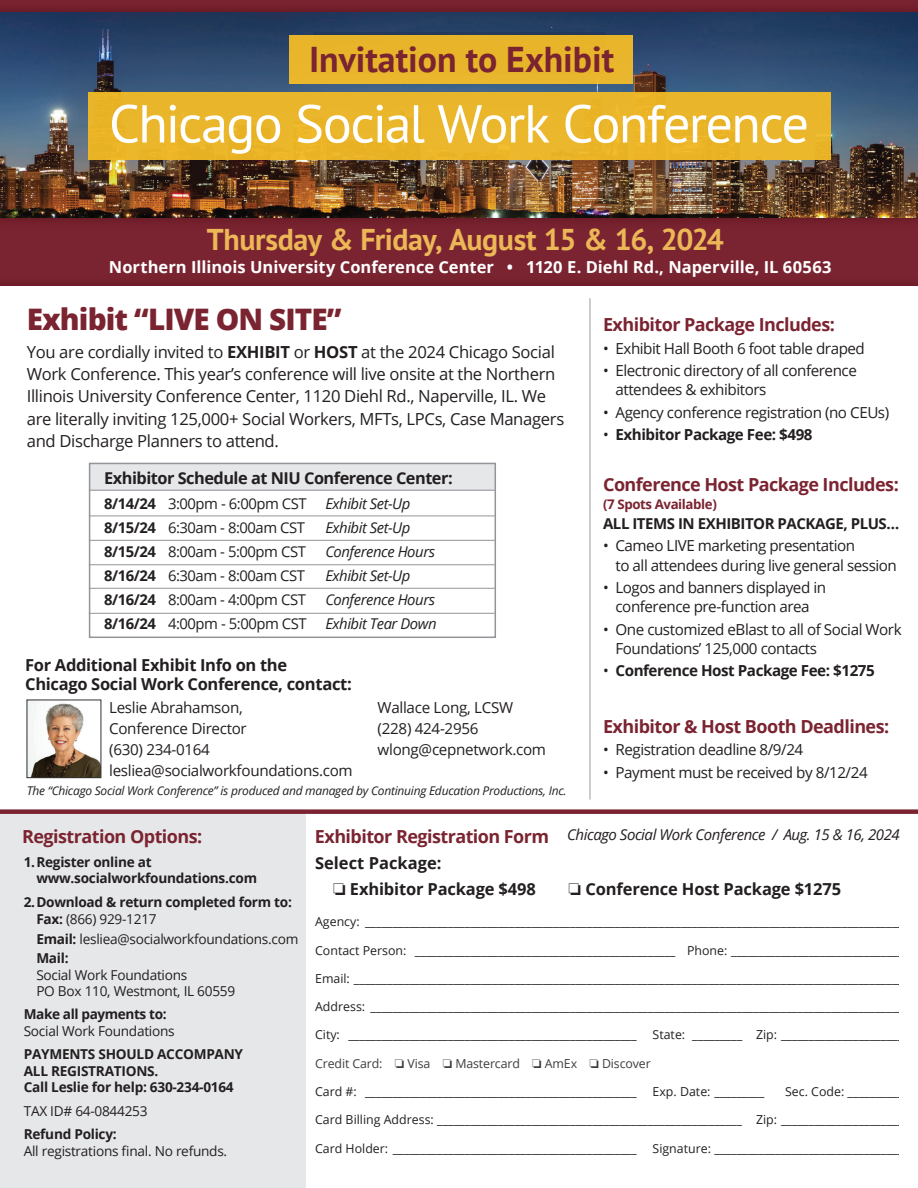
<style>
.page{position:relative;width:918px;height:1188px;background:#fff}
.page>*{position:absolute;margin:0;border:0;box-sizing:border-box;transform-origin:0 0}
.t1{font:53.25px "PT Sans";letter-spacing:-.035em;color:#fff}
.t2{font:700 35.85px "PT Sans";color:#7b2431}
.t3{font:700 30px "PT Sans";letter-spacing:-.015em;color:#ecb757}
.t4{font:800 29.7px "Open Sans";letter-spacing:-.03em;color:#7b2431}
.t5{font:700 18px "Open Sans";letter-spacing:-.03em;color:#7b2431}
.t6{font:16.65px/22.2px "Open Sans";letter-spacing:-.02em;color:#231f20}
.t7{font:700 16.5px/19.5px "Open Sans";letter-spacing:-.02em;color:#231f20}
.t8{font:700 16.5px "Open Sans";color:#fff}
.t9{font:700 16.5px "Open Sans";color:#231f20}
.t10{font:700 16.35px "Open Sans";letter-spacing:-.03em;color:#231f20}
.t11{font:15.15px/19.5px "Open Sans";letter-spacing:-.03em;color:#231f20}
.t12{font:700 15.15px "Open Sans";letter-spacing:-.03em;color:#231f20}
.t13{font:italic 15px "Open Sans";letter-spacing:-.03em;color:#231f20}
.t14{font:700 15px "Open Sans";letter-spacing:-.03em;color:#231f20}
.t15{font:14.85px "Open Sans";letter-spacing:-.03em;color:#231f20}
.t16{font:italic 14.85px "Open Sans";letter-spacing:-.03em;color:#231f20}
.t17{font:700 13.65px/16.4px "Open Sans";letter-spacing:-.02em;color:#231f20}
.t18{font:13.65px/19.4px "Open Sans";letter-spacing:-.02em;color:#231f20}
.t19{font:700 13.35px "Open Sans";letter-spacing:-.03em;color:#7b2431}
.t20{font:12.3px "Open Sans";color:#231f20}
.t21{font:12.3px "Open Sans";letter-spacing:-.01em;color:#3e3e3f}
.t22{font:italic 12px "Open Sans";letter-spacing:-.02em;color:#231f20}
.s1{font-weight:700}
.s2{font-size:16.65px}
.s3{font-weight:400}
.s4{font-weight:700;font-style:normal;font-size:18px;color:#7b2431}
</style>
<div class="page">
<img style="left:0;top:14px;width:918px;height:197px">
<div style="left:0;top:211px;width:918px;height:78px;background:#780031;opacity:.5"></div>
<div style="left:0;top:0;width:918px;height:14px;background:#780031;opacity:.5"></div>
<div style="left:313px;top:32px;width:292px;height:42px;background:linear-gradient(to right,#25395c,#23395c)"></div>
<div style="left:289px;top:36px;width:343px;height:48px;background:#e8b42a"></div>
<div style="left:88px;top:92px;width:742px;height:68px;background:#eab62b"></div>
<div style="left:0;top:812px;width:306px;height:376px;background:#e6e7e9"></div>
<div style="left:0;top:809px;width:918px;height:5px;background:#7b2431"></div>
<hr style="left:589px;top:298px;width:2px;height:502px;background:#bcbdc0">
<img style="left:29px;top:702px;width:70px;height:74px">
<div style="left:27px;top:700px;width:74px;height:78px;border:1px solid #313232"></div>
<div style="left:90px;top:465px;width:406px;height:26px;background:#e6e7e9"></div>
<div style="left:89px;top:463px;width:407px;height:175px;border:2px solid #939598"></div>
<hr style="left:89px;top:516px;width:406px;height:1px;background:#939598">
<hr style="left:89px;top:540px;width:406px;height:1px;background:#939598">
<hr style="left:89px;top:564px;width:406px;height:1px;background:#939598">
<hr style="left:89px;top:588px;width:406px;height:1px;background:#939598">
<hr style="left:89px;top:613px;width:406px;height:1px;background:#939598">
<hr style="left:89px;top:490px;width:406px;height:1px;background:#939598">
<h2 class="t2" style="left:309px;top:36px;width:307px">Invitation to Exhibit</h2>
<h1 class="t1" style="left:109px;top:90px;width:702px">Chicago Social Work Conference</h1>
<h3 class="t3" style="left:207px;top:219px;width:519px">Thursday &amp; Friday, August 15 &amp; 16, 2024</h3>
<h3 class="t8" style="left:109px;top:256px;width:724px">Northern Illinois University Conference Center • 1120 E. Diehl Rd., Naperville, IL 60563</h3>
<h3 class="t4" style="left:27px;top:296px;width:316px">Exhibit “LIVE ON SITE”</h3>
<p class="t6" style="left:27px;top:340px;width:539px">You are cordially invited to <span class="s1">EXHIBIT</span> or <span class="s1">HOST</span> at the 2024 Chicago Social Work Conference. This year’s conference will live onsite at the Northern Illinois University Conference Center, 1120 Diehl Rd., Naperville, IL. We are literally inviting 125,000+ Social Workers, MFTs, LPCs, Case Managers and Discharge Planners to attend.</p>
<h3 class="t10" style="left:104px;top:467px;width:350px">Exhibitor Schedule at NIU Conference Center:</h3>
<p class="t15" style="left:104px;top:493px;width:204px"><span class="s1">8/14/24</span> 3:00pm - 6:00pm CST</p>
<p class="t16" style="left:325px;top:493px;width:87px">Exhibit Set-Up</p>
<p class="t15" style="left:104px;top:517px;width:202px"><span class="s1">8/15/24</span> 6:30am - 8:00am CST</p>
<p class="t16" style="left:325px;top:517px;width:87px">Exhibit Set-Up</p>
<p class="t15" style="left:104px;top:541px;width:203px"><span class="s1">8/15/24</span> 8:00am - 5:00pm CST</p>
<p class="t16" style="left:325px;top:541px;width:111px">Conference Hours</p>
<p class="t15" style="left:104px;top:565px;width:202px"><span class="s1">8/16/24</span> 6:30am - 8:00am CST</p>
<p class="t16" style="left:325px;top:565px;width:87px">Exhibit Set-Up</p>
<p class="t15" style="left:104px;top:589px;width:203px"><span class="s1">8/16/24</span> 8:00am - 4:00pm CST</p>
<p class="t16" style="left:325px;top:589px;width:111px">Conference Hours</p>
<p class="t15" style="left:104px;top:613px;width:204px"><span class="s1">8/16/24</span> 4:00pm - 5:00pm CST</p>
<p class="t16" style="left:325px;top:613px;width:113px">Exhibit Tear Down</p>
<h3 class="t7" style="left:25px;top:655px;width:328px">For Additional Exhibit Info on the<br>Chicago Social Work Conference, <span class="s2">contact:</span></h3>
<p class="t11" style="left:109px;top:697px;width:135px">Leslie Abrahamson,</p>
<p class="t11" style="left:378px;top:697px;width:137px">Wallace Long, LCSW</p>
<p class="t11" style="left:109px;top:718px;width:139px">Conference Director</p>
<p class="t11" style="left:378px;top:718px;width:102px">(228) 424-2956</p>
<p class="t11" style="left:109px;top:739px;width:102px">(630) 234-0164</p>
<p class="t11" style="left:378px;top:739px;width:170px">wlong@cepnetwork.com</p>
<p class="t11" style="left:109px;top:760px;width:245px">lesliea@socialworkfoundations.com</p>
<p class="t22" style="left:27px;top:782px;width:541px">The “Chicago Social Work Conference” is produced and managed by Continuing Education Productions, Inc.</p>
<h3 class="t5" style="left:603px;top:312px;width:233px">Exhibitor Package Includes:</h3>
<p class="t11" style="left:603px;top:338px;width:263px">• Exhibit Hall Booth 6 foot table draped</p>
<p class="t11" style="left:616px;top:360px;width:243px;text-indent:-12px">• Electronic directory of all conference attendees &amp; exhibitors</p>
<p class="t11" style="left:603px;top:402px;width:288px">• Agency conference registration (no CEUs)</p>
<p class="t12" style="left:603px;top:424px;width:211px"><span class="s3">•</span> Exhibitor Package Fee: $498</p>
<h3 class="t5" style="left:603px;top:472px;width:297px">Conference Host Package Includes:</h3>
<p class="t19" style="left:603px;top:495px;width:115px">(7 Spots Available)</p>
<p class="t14" style="left:603px;top:513px;width:298px">ALL ITEMS IN EXHIBITOR PACKAG E, PLUS…</p>
<p class="t11" style="left:616px;top:536px;width:283px;text-indent:-12px">• Cameo LIVE marketing presentation<br>to all attendees during live general session</p>
<p class="t11" style="left:603px;top:577px;width:225px;text-align:center">• Logos and banners displayed in conference pre-function area</p>
<p class="t11" style="left:616px;top:619px;width:288px;text-indent:-12px">• One customized eBlast to all of Social Work<br>Foundations’ 125,000 contacts</p>
<p class="t12" style="left:603px;top:660px;width:273px"><span class="s3">•</span> Conference Host Package Fee: $1275</p>
<h3 class="t5" style="left:603px;top:714px;width:288px">Exhibitor &amp; Host Booth Deadlines:</h3>
<p class="t11" style="left:603px;top:740px;width:202px">• Registration deadline 8/9/24</p>
<p class="t11" style="left:603px;top:762px;width:266px">• Payment must be received by 8/12/24</p>
<h3 class="t5" style="left:22px;top:823px;width:182px">Registration Options:</h3>
<p class="t13" style="left:315px;top:825px;width:586px"><span class="s4">Exhibitor Registration Form</span> Chicago Social Work Conference / Aug. 15 &amp; 16, 2024</p>
<p class="t17" style="left:36px;top:853px;width:222px;text-indent:-13px">1.Register online at www.socialworkfoundations.com</p>
<p class="t17" style="left:36px;top:892px;width:257px;line-height:17.9px;text-indent:-13px">2.Download &amp; return completed form to:<br>Fax: <span class="s3">(866) 929-1217</span></p>
<p class="t18" style="left:36px;top:929px;width:264px"><span class="s1">Email:</span> lesliea@socialworkfoundations.com<br><span class="s1">Mail:</span></p>
<p class="t18" style="left:36px;top:966px;width:200px;line-height:16.4px">Social Work Foundations<br>PO Box 110, Westmont, IL 60559</p>
<p class="t17" style="left:24px;top:1006px;width:144px">Make all payments to:</p>
<p class="t18" style="left:24px;top:1021px;width:153px">Social Work Foundations</p>
<p class="t17" style="left:24px;top:1046px;width:36px">Payments</p>
<p class="t17" style="left:98px;top:1046px;width:11px">should</p>
<p class="t17" style="left:157px;top:1046px;width:20px">accomp</p>
<p class="t17" style="left:215px;top:1046px;width:30px">any</p>
<p class="t17" style="left:24px;top:1062px;width:61px">all registr</p>
<p class="t17" style="left:105px;top:1062px;width:19px">ations</p>
<p class="t17" style="left:24px;top:1062px;width:211px;text-indent:131px">.<br>Call Leslie for help: 630-234-0164</p>
<p class="t18" style="left:24px;top:1101px;width:125px">TAX ID# 64-0844253</p>
<p class="t17" style="left:24px;top:1126px;width:95px">Refund Policy:</p>
<p class="t18" style="left:24px;top:1141px;width:205px">All registrations final. No refunds.</p>
<h3 class="t9" style="left:315px;top:852px;width:128px">Select Package:</h3>
<h3 class="t7" style="left:333px;top:879px;width:204px">□ Exhibitor Package $498</h3>
<h3 class="t7" style="left:569px;top:879px;width:274px">□ Conference Host Package $1275</h3>
<p class="t20" style="left:315px;top:913px;width:606px">Agency: ____________________________________________________________________________________________________</p>
<p class="t20" style="left:315px;top:942px;width:606px">Contact Person: _______________________________________________ Phone: __________________________________</p>
<p class="t20" style="left:315px;top:970px;width:606px">Email: ______________________________________________________________________________________________________</p>
<p class="t20" style="left:315px;top:998px;width:606px">Address: ___________________________________________________________________________________________________</p>
<p class="t20" style="left:315px;top:1027px;width:323px">City: ____________________________________________________</p>
<p class="t20" style="left:653px;top:1027px;width:269px">State: _________ Zip: _________________________</p>
<p class="t21" style="left:315px;top:1055px;width:337px">Credit Card: □ Visa □ Mastercard □ AmEx □ Discover</p>
<p class="t20" style="left:315px;top:1083px;width:323px">Card #: _________________________________________________</p>
<p class="t20" style="left:653px;top:1083px;width:113px">Exp. Date: _________</p>
<p class="t20" style="left:785px;top:1083px;width:136px">Sec. Code: _____________</p>
<p class="t20" style="left:315px;top:1111px;width:606px">Card Billing Address: _______________________________________________________ Zip: _________________________</p>
<p class="t20" style="left:315px;top:1140px;width:323px">Card Holder: ____________________________________________</p>
<p class="t20" style="left:653px;top:1140px;width:269px">Signature: _____________________________________</p>
</div>
